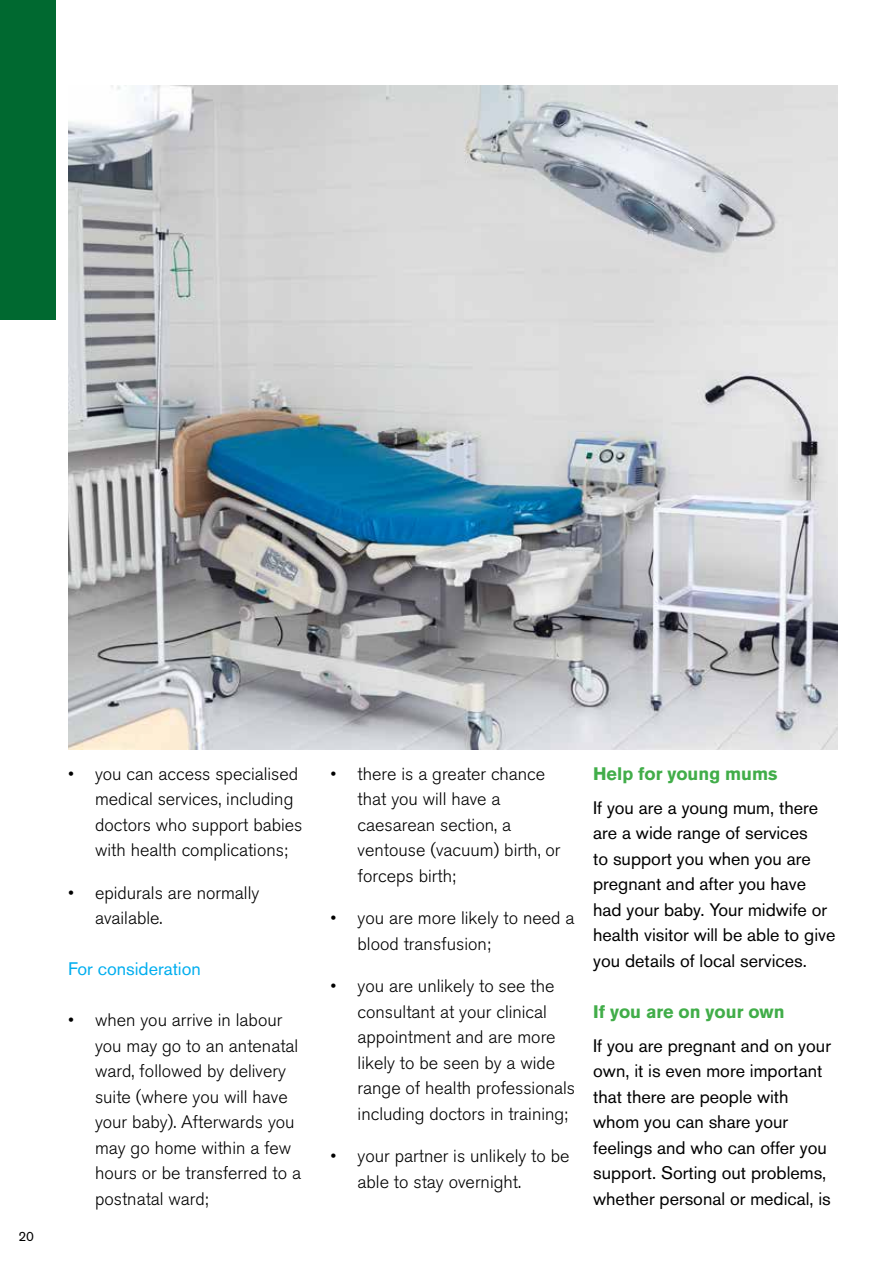
<style>
.page{position:relative;width:893px;height:1263px;background:#fff}
.page>*{position:absolute;margin:0;border:0;box-sizing:border-box;transform-origin:0 0}
.t1{font:300 18px/25.5px "Akzidenz Grotesk BE";color:#000}
.t2{font:18px/25.5px "Akzidenz Grotesk BE";color:#000}
.t3{font:700 18px "Akzidenz Grotesk BE";color:#41ad49}
.t4{font:18px "Akzidenz Grotesk BE";color:#00aeef}
.t5{font:13.5px "Akzidenz Grotesk BE";color:#000}
</style>
<div class="page">
<hr style="left:892px;top:385px;width:1px;height:878px;background:#edf5eb">
<div style="left:0;top:0;width:55px;height:320px;background:#006930"></div>
<img style="left:68px;top:85px;width:770px;height:664px">
<p class="t5" style="left:18px;top:1229px;width:17px">20</p>
<p class="t1" style="left:95px;top:761px;width:209px;text-indent:-27px">• you can access specialised medical services, including doctors who support babies with health complications;</p>
<p class="t1" style="left:95px;top:880px;width:166px;text-indent:-27px">• epidurals are normally available.</p>
<p class="t4" style="left:68px;top:958px;width:134px">For consideration</p>
<p class="t1" style="left:95px;top:1007px;width:207px;text-indent:-27px">• when you arrive in labour you may go to an antenatal ward, followed by delivery suite (where you will have your baby). Afterwards you may go home within a few hours or be transferred to a postnatal ward;</p>
<p class="t1" style="left:358px;top:761px;width:204px;text-indent:-27px">• there is a greater chance that you will have a caesarean section, a ventouse (vacuum) birth, or forceps birth;</p>
<p class="t1" style="left:358px;top:905px;width:218px;text-indent:-27px">• you are more likely to need a blood transfusion;</p>
<p class="t1" style="left:358px;top:973px;width:219px;text-indent:-27px">• you are unlikely to see the consultant at your clinical appointment and are more likely to be seen by a wide range of health professionals including doctors in training;</p>
<p class="t1" style="left:358px;top:1144px;width:213px;text-indent:-27px">• your partner is unlikely to be able to stay overnight.</p>
<p class="t3" style="left:593px;top:763px;width:186px">Help for young mums</p>
<p class="t2" style="left:593px;top:795px;width:244px">If you are a young mum, there are a wide range of services<br>to support you when you are pregnant and after you have had your baby. Your midwife or health visitor will be able to give you details of local services.</p>
<p class="t3" style="left:593px;top:1001px;width:193px">If you are on your own</p>
<p class="t2" style="left:593px;top:1033px;width:239px">If you are pregnant and on your own, it is even more important that there are people with whom you can share your feelings and who can offer you support. Sorting out problems, whether personal or medical, is</p>
</div>
